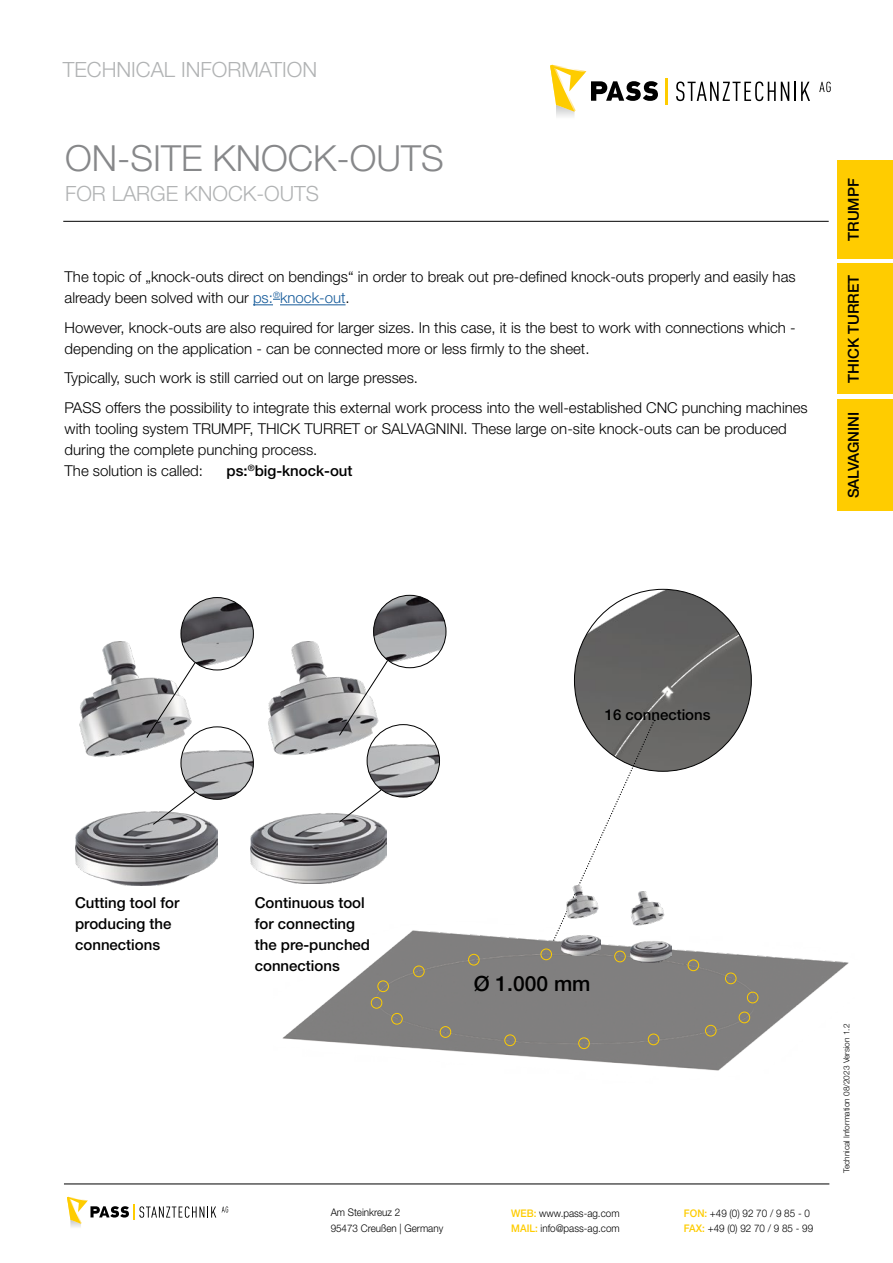
<style>
.page{position:relative;width:893px;height:1263px;background:#fff}
.page>*{position:absolute;margin:0;border:0;box-sizing:border-box;transform-origin:0 0}
.t1{font:300 36px "Helvetica Neue LT Std";color:#87888a}
.t2{font:300 21px "Helvetica Neue LT Std";color:#b1b3b4}
.t3{font:500 21px "Helvetica Neue LT Std";color:#000}
.t4{font:300 15px/21px "Helvetica Neue LT Std";color:#000}
.t5{font:500 15px/21px "Helvetica Neue LT Std";color:#000}
.t6{font:300 10.5px/15px "Helvetica Neue LT Std";color:#000;scale:.94 1}
.t7{font:300 8.25px "Helvetica Neue LT Std";color:#000}
.s1{color:#165b9a}
.s2{font-weight:500;color:#fecc00}
</style>
<div class="page">
<hr style="left:64px;top:1184px;width:765px;height:1px;background:#000">
<div style="left:838px;top:161px;width:55px;height:349px;background:#fc0"></div>
<hr style="left:63px;top:221px;width:766px;height:1px;background:#000">
<img style="left:75px;top:642px;width:142px;height:243px">
<img style="left:181px;top:597px;width:72px;height:73px;border-radius:36px">
<div style="left:181px;top:597px;width:73px;height:73px;border:1px solid #000;border-radius:50%"></div>
<svg style="left:146px;top:662px;width:49px;height:76px"></svg>
<img style="left:181px;top:727px;width:72px;height:72px;border-radius:36px">
<svg style="left:153px;top:792px;width:43px;height:33px"></svg>
<img style="left:250px;top:641px;width:136px;height:242px">
<img style="left:374px;top:595px;width:72px;height:73px;border-radius:36px">
<div style="left:373px;top:595px;width:73px;height:73px;border:1px solid #000;border-radius:50%"></div>
<svg style="left:339px;top:660px;width:49px;height:76px"></svg>
<img style="left:367px;top:725px;width:72px;height:72px;border-radius:36px">
<div style="left:367px;top:724px;width:73px;height:73px;border:1px solid #000;border-radius:50%"></div>
<svg style="left:339px;top:789px;width:43px;height:34px"></svg>
<img style="left:574px;top:589px;width:177px;height:182px">
<svg style="left:574px;top:720px;width:81px;height:172px"></svg>
<img style="left:282px;top:923px;width:567px;height:148px">
<img style="left:630px;top:892px;width:41px;height:70px">
<img style="left:561px;top:885px;width:39px;height:70px">
<div style="left:541px;top:949px;width:11px;height:11px;border:1px solid #fecc00;border-radius:50%"></div>
<div style="left:468px;top:954px;width:11px;height:11px;border:1px solid #fecc00;border-radius:50%"></div>
<div style="left:413px;top:966px;width:11px;height:11px;border:1px solid #fecc00;border-radius:50%"></div>
<div style="left:614px;top:951px;width:11px;height:11px;border:1px solid #fecc00;border-radius:50%"></div>
<div style="left:725px;top:973px;width:11px;height:11px;border:1px solid #fecc00;border-radius:50%"></div>
<div style="left:705px;top:1025px;width:11px;height:11px;border:1px solid #fecc00;border-radius:50%"></div>
<div style="left:648px;top:1034px;width:11px;height:11px;border:1px solid #fecc00;border-radius:50%"></div>
<div style="left:578px;top:1037px;width:11px;height:12px;border:1px solid #fecc00;border-radius:50%"></div>
<div style="left:504px;top:1035px;width:12px;height:11px;border:1px solid #fecc00;border-radius:50%"></div>
<div style="left:440px;top:1026px;width:11px;height:11px;border:1px solid #fecc00;border-radius:50%"></div>
<div style="left:391px;top:1013px;width:11px;height:11px;border:1px solid #fecc00;border-radius:50%"></div>
<div style="left:371px;top:997px;width:11px;height:11px;border:1px solid #fecc00;border-radius:50%"></div>
<div style="left:739px;top:1012px;width:11px;height:11px;border:1px solid #fecc00;border-radius:50%"></div>
<div style="left:747px;top:992px;width:11px;height:11px;border:1px solid #fecc00;border-radius:50%"></div>
<div style="left:688px;top:960px;width:11px;height:11px;border:1px solid #fecc00;border-radius:50%"></div>
<div style="left:378px;top:981px;width:11px;height:11px;border:1px solid #fecc00;border-radius:50%"></div>
<svg style="left:676px;top:81px;width:134px;height:20px"></svg>
<svg style="left:819px;top:82px;width:12px;height:10px"></svg>
<svg style="left:550px;top:65px;width:108px;height:47px"></svg>
<hr style="left:665px;top:78px;width:3px;height:27px;background:#fecc00">
<svg style="left:222px;top:1206px;width:6px;height:6px"></svg>
<svg style="left:67px;top:1197px;width:149px;height:30px"></svg>
<svg style="left:253px;top:299px;width:27px;height:6px"></svg>
<hr style="left:280px;top:304px;width:66px;height:1px;background:#165b9a">
<h2 class="t2" style="left:63px;top:57px;width:256px">TECHNICAL INFORMATION</h2>
<h1 class="t1" style="left:65px;top:136px;width:380px">ON-SITE KNOCK-OUTS</h1>
<h2 class="t2" style="left:65px;top:181px;width:256px">FOR LARGE KNOCK-OUTS</h2>
<p class="t4" style="left:65px;top:266px;width:733px">The topic of „knock-outs direct on bendings“ in order to break out pre-defined knock-outs properly and easily has already been solved with our <span class="s1">ps:</span><sup>®</sup><span class="s1">knock-out</span>.</p>
<p class="t4" style="left:65px;top:317px;width:733px">However, knock-outs are also required for larger sizes. In this case, it is the best to work with connections which - depending on the application - can be connected more or less firmly to the sheet.</p>
<p class="t4" style="left:65px;top:363px;width:745px;line-height:29.5px">Typically, such work is still carried out on large presses.<br>PASS offers the possibility to integrate this external work process into the well-established CNC punching machines</p>
<p class="t4" style="left:65px;top:418px;width:724px">with tooling system TRUMPF, THICK TURRET or SALVAGNINI. These large on-site knock-outs can be produced during the complete punching process.<br>The solution is called:</p>
<p class="t5" style="left:227px;top:460px;width:127px">ps:<sup>®</sup>big-knock-out</p>
<p class="t5" style="left:843px;top:241px;width:64px;rotate:-90deg">TRUMPF</p>
<p class="t5" style="left:843px;top:383px;width:110px;rotate:-90deg">THICK TURRET</p>
<p class="t5" style="left:843px;top:498px;width:88px;rotate:-90deg">SALVAGNINI</p>
<p class="t5" style="left:75px;top:892px;width:106px">Cutting tool for producing the connections</p>
<p class="t5" style="left:605px;top:704px;width:107px">16 connections</p>
<p class="t5" style="left:255px;top:892px;width:117px">Continuous tool for connecting the pre-punched connections</p>
<h2 class="t3" style="left:474px;top:971px;width:118px">Ø 1.000 mm</h2>
<p class="t6" style="left:331px;top:1205px;width:121px">Am Steinkreuz 2<br>95473 Creußen | Germany</p>
<p class="t6" style="left:511px;top:1205px;width:117px"><span class="s2">WEB:</span> www.pass-ag.com<br><span class="s2">MAIL:</span> info@pass-ag.com</p>
<p class="t6" style="left:684px;top:1205px;width:139px"><span class="s2">FON:</span> +49 (0) 92 70 / 9 85 - 0<br><span class="s2">FAX:</span> +49 (0) 92 70 / 9 85 - 99</p>
<p class="t7" style="left:841px;top:1173px;width:151px;rotate:-90deg">Technical Information 08/2023 Version 1.2</p>
</div>
